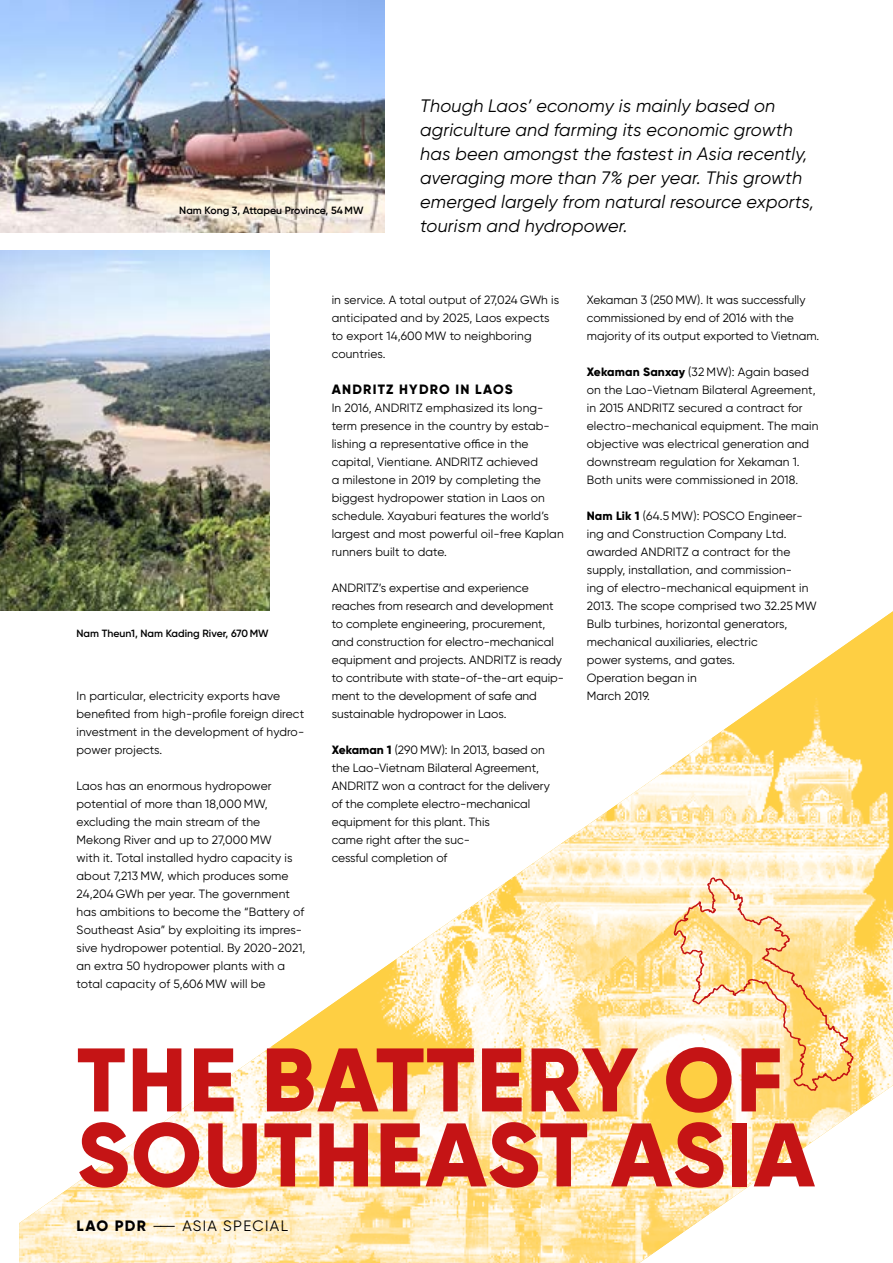
<style>
.page{position:relative;width:893px;height:1263px;background:#fff}
.page>*{position:absolute;margin:0;border:0;box-sizing:border-box;transform-origin:0 0}
.t1{font:800 90px/75px "Gilroy";letter-spacing:.02em;color:#c51415}
.t2{font:italic 18px/24px "Gilroy";letter-spacing:.01em;color:#000}
.t3{font:15px "Gilroy";letter-spacing:.09em;color:#000}
.t4{font:800 13.5px "Gilroy";letter-spacing:.09em;color:#000}
.t5{font:12px/18px "Gilroy";letter-spacing:.01em;color:#000}
.t6{font:600 10.5px "Gilroy";color:#000}
.s1{font-weight:800}
</style>
<div class="page">
<img style="left:19px;top:611px;width:874px;height:652px">
<img style="left:0;top:0;width:385px;height:232px">
<img style="left:0;top:250px;width:270px;height:360px">
<svg style="left:673px;top:877px;width:181px;height:214px;background:#fcdfa7"></svg>
<svg style="left:876px;top:1182px;width:4px;height:4px"></svg>
<p class="t6" style="left:179px;top:204px;width:186px">Nam Kong 3, Attapeu Province, 54 MW</p>
<p class="t2" style="left:420px;top:94px;width:396px">Though Laos’ economy is mainly based on agriculture and farming its economic growth has been amongst the fastest in Asia recently, averaging more than 7% per year. This growth emerged largely from natural resource exports, tourism and hydropower.</p>
<p class="t6" style="left:77px;top:627px;width:194px">Nam Theun1, Nam Kading River, 670 MW</p>
<p class="t5" style="left:77px;top:687px;width:229px">In particular, electricity exports have benefited from high-profile foreign direct investment in the development of hydro&shy;power projects.</p>
<p class="t5" style="left:77px;top:777px;width:230px">Laos has an enormous hydropower potential of more than 18,000 MW, excluding the main stream of the Mekong River and up to 27,000 MW<br>with it. Total installed hydro capacity is about 7,213 MW, which produces some 24,204 GWh per year. The government has ambitions to become the “Battery of Southeast Asia” by exploiting its impres&shy;sive hydropower potential. By 2020-2021, an extra 50 hydropower plants with a total capacity of 5,606 MW will be</p>
<p class="t5" style="left:332px;top:291px;width:229px">in service. A total output of 27,024 GWh is anticipated and by 2025, Laos expects to export 14,600 MW to neighboring countries.</p>
<p class="t4" style="left:332px;top:381px;width:182px">ANDRITZ HYDRO IN LAOS</p>
<p class="t5" style="left:332px;top:399px;width:234px">In 2016, ANDRITZ emphasized its long&shy;term presence in the country by estab&shy;lishing a representative office in the capital, Vientiane. ANDRITZ achieved<br>a milestone in 2019 by completing the biggest hydropower station in Laos on schedule. Xayaburi features the world’s largest and most powerful oil-free Kaplan runners built to date.</p>
<p class="t5" style="left:332px;top:579px;width:234px">ANDRITZ’s expertise and experience reaches from research and development to complete engineering, procurement, and construction for electro-mechanical equipment and projects. ANDRITZ is ready to contribute with state-of-the-art equip&shy;ment to the development of safe and sustainable hydropower in Laos.</p>
<p class="t5" style="left:332px;top:741px;width:220px"><span class="s1">Xekaman 1</span> (290 MW): In 2013, based on the Lao-Vietnam Bilateral Agreement,<br>ANDRITZ won a contract for the delivery of the complete electro-mechanical equipment for this plant. This<br>came right after the suc-<br>cessful completion of</p>
<p class="t5" style="left:587px;top:291px;width:234px">Xekaman 3 (250 MW). It was successfully commissioned by end of 2016 with the majority of its output exported to Vietnam.</p>
<p class="t5" style="left:587px;top:363px;width:233px"><span class="s1">Xekaman Sanxay</span> (32 MW): Again based on the Lao-Vietnam Bilateral Agreement, in 2015 ANDRITZ secured a contract for electro-mechanical equipment. The main objective was electrical generation and downstream regulation for Xekaman 1.<br>Both units were commissioned in 2018.</p>
<p class="t5" style="left:587px;top:507px;width:232px"><span class="s1">Nam Lik 1</span> (64.5 MW): POSCO Engineer&shy;ing and Construction Company Ltd. awarded ANDRITZ a contract for the supply, installation, and commission-<br>ing of electro-mechanical equipment in<br>2013. The scope comprised two 32.25 MW<br>Bulb turbines, horizontal generators, mechanical auxiliaries, electric<br>power systems, and gates.<br>Operation began in<br>March 2019.</p>
<h1 class="t1" style="left:77px;top:1042px;width:739px">THE BATTERY OF<br>SOUTHEAST ASIA</h1>
<p class="t3" style="left:77px;top:1217px;width:213px"><span class="s1">LAO PDR</span> ––– ASIA SPECIAL</p>
</div>
